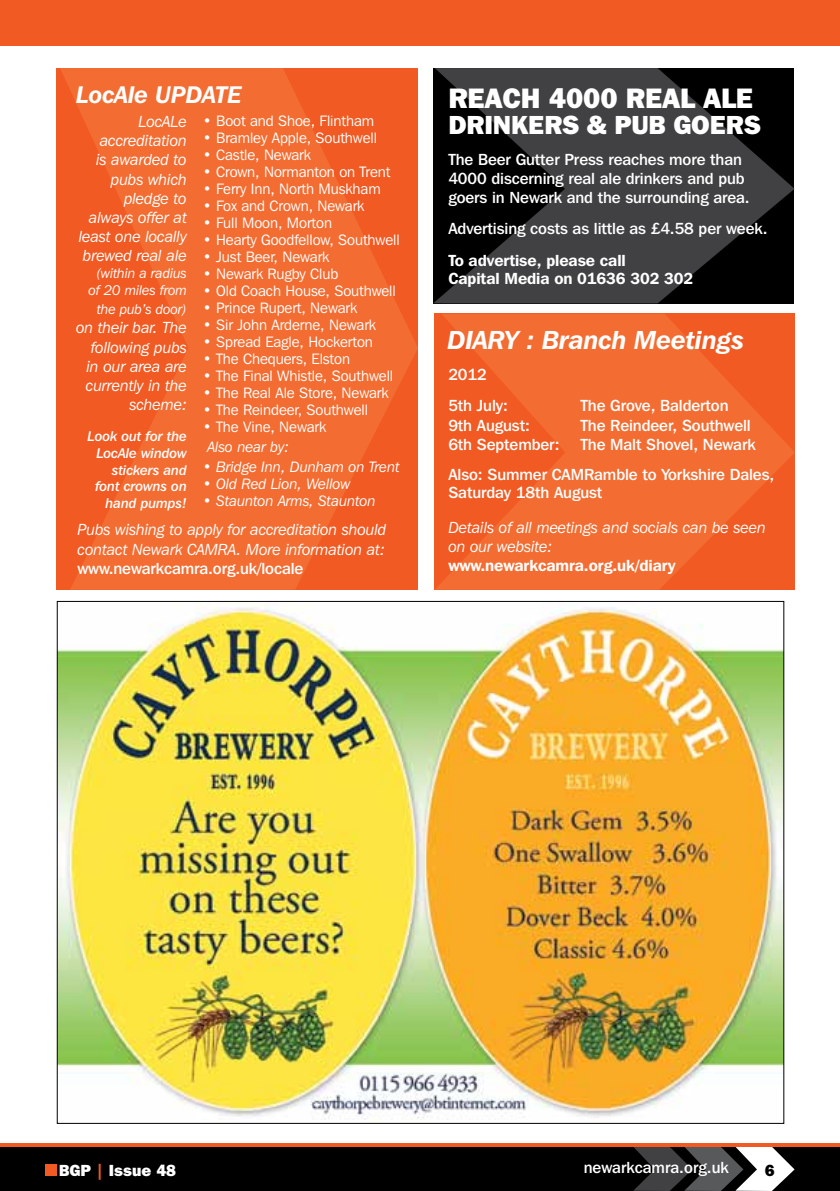
<style>
.page{position:relative;width:840px;height:1191px;background:#fff}
.page>*{position:absolute;margin:0;border:0;box-sizing:border-box;transform-origin:0 0}
.t1{font:800 28px "Franklin Gothic IT Cby BT";letter-spacing:-.005em;color:#fff}
.t2{font:italic 600 26px "Franklin Gothic IT Cby BT";letter-spacing:-.005em;color:#fff}
.t3{font:800 26px "Franklin Gothic IT Cby BT";letter-spacing:-.005em;color:#fff}
.t4{font:italic 600 24px "Franklin Gothic IT Cby BT";letter-spacing:-.005em;color:#fff}
.t5{font:500 16px/19.2px "Franklin Gothic IT Cby BT";letter-spacing:-.005em;color:#fff}
.t6{font:italic 16px/19.2px "Franklin Gothic IT Cby BT";letter-spacing:-.005em;color:#fff;text-align:right}
.t7{font:600 16px/18px "Franklin Gothic IT Cby BT";letter-spacing:-.005em;color:#fff}
.t8{font:800 16px "Franklin Gothic IT Cby BT";color:#fff}
.t9{font:800 16px "Franklin Gothic IT Cby BT";color:#000}
.t10{font:15px "Franklin Gothic IT Cby BT";letter-spacing:-.005em;color:#fff}
.t11{font:italic 15px "Franklin Gothic IT Cby BT";letter-spacing:-.005em;color:#fff}
.t12{font:14px/16.8px "Franklin Gothic IT Cby BT Med Ital";letter-spacing:-.005em;color:#fff;text-align:right}
.t13{font:italic 14px/16.8px "Franklin Gothic IT Cby BT";letter-spacing:-.005em;color:#fff;text-align:center}
.s1{font-style:normal}
.s2{color:#f15a22}
</style>
<div class="page">
<div style="left:0;top:1145px;width:839px;height:46px;background:#000"></div>
<div style="left:0;top:0;width:839px;height:45px;background:#f15a22"></div>
<svg style="left:633px;top:1146px;width:161px;height:45px"></svg>
<div style="left:45px;top:1164px;width:11px;height:11px;background:#f15a22"></div>
<hr style="left:0;top:1143px;width:839px;height:3px;background:#f15a22">
<svg style="left:60px;top:68px;width:358px;height:522px;background:#f2652b"></svg>
<svg style="left:434px;top:314px;width:360px;height:276px;background:#f2652b"></svg>
<svg style="left:433px;top:68px;width:360px;height:235px;background:#282829"></svg>
<img style="left:59px;top:604px;width:722px;height:516px">
<h3 class="t4" style="left:76px;top:79px;width:167px">LocAle UPDATE</h3>
<p class="t6" style="left:79px;top:111px;width:110px">LocALe accreditation<br>is awarded to pubs which pledge to always offer at least one locally brewed real ale</p>
<p class="t13" style="left:88px;top:265px;width:100px">(within a radius of 20 miles from</p>
<p class="t13" style="left:97px;top:301px;width:92px">the pub’s door)</p>
<p class="t6" style="left:76px;top:318px;width:112px">on their bar. The following pubs in our area are currently in the scheme:</p>
<p class="t12" style="left:88px;top:427px;width:101px">Look out for the<br>LocAle window stickers and font crowns on hand pumps!</p>
<p class="t6" style="left:77px;top:520px;width:310px;text-align:left">Pubs wishing to apply for accreditation should contact Newark CAMRA. More information at:</p>
<p class="t5" style="left:77px;top:558px;width:227px">www.newarkcamra.org.uk/locale</p>
<p class="t10" style="left:203px;top:112px;width:172px">• Boot and Shoe, Flintham</p>
<p class="t10" style="left:203px;top:129px;width:175px">• Bramley Apple, Southwell</p>
<p class="t10" style="left:203px;top:146px;width:109px">• Castle, Newark</p>
<p class="t10" style="left:203px;top:163px;width:189px">• Crown, Normanton on Trent</p>
<p class="t10" style="left:203px;top:180px;width:179px">• Ferry Inn, North Muskham</p>
<p class="t10" style="left:203px;top:197px;width:163px">• Fox and Crown, Newark</p>
<p class="t10" style="left:203px;top:214px;width:130px">• Full Moon, Morton</p>
<p class="t10" style="left:203px;top:231px;width:198px">• Hearty Goodfellow, Southwell</p>
<p class="t10" style="left:203px;top:248px;width:128px">• Just Beer, Newark</p>
<p class="t10" style="left:203px;top:265px;width:137px">• Newark Rugby Club</p>
<p class="t10" style="left:203px;top:282px;width:194px">• Old Coach House, Southwell</p>
<p class="t10" style="left:203px;top:299px;width:156px">• Prince Rupert, Newark</p>
<p class="t10" style="left:203px;top:316px;width:174px">• Sir John Arderne, Newark</p>
<p class="t10" style="left:203px;top:333px;width:171px">• Spread Eagle, Hockerton</p>
<p class="t10" style="left:203px;top:350px;width:148px">• The Chequers, Elston</p>
<p class="t10" style="left:203px;top:367px;width:192px">• The Final Whistle, Southwell</p>
<p class="t10" style="left:203px;top:384px;width:187px">• The Real Ale Store, Newark</p>
<p class="t10" style="left:203px;top:401px;width:166px">• The Reindeer, Southwell</p>
<p class="t10" style="left:203px;top:418px;width:125px">• The Vine, Newark</p>
<p class="t11" style="left:207px;top:438px;width:83px">Also near by:</p>
<p class="t11" style="left:203px;top:458px;width:198px"><span class="s1">•</span> Bridge Inn, Dunham on Trent</p>
<p class="t11" style="left:203px;top:475px;width:149px"><span class="s1">•</span> Old Red Lion, Wellow</p>
<p class="t11" style="left:203px;top:492px;width:174px"><span class="s1">•</span> Staunton Arms, Staunton</p>
<h1 class="t1" style="left:448px;top:80px;width:306px">REACH 4000 REAL ALE</h1>
<h2 class="t3" style="left:448px;top:108px;width:314px">DRINKERS &amp; PUB GOERS</h2>
<p class="t5" style="left:448px;top:149px;width:303px">The Beer Gutter Press reaches more than<br>4000 discerning real ale drinkers and pub goers in Newark and the surrounding area.</p>
<p class="t5" style="left:448px;top:219px;width:320px">Advertising costs as little as £4.58 per week.</p>
<p class="t7" style="left:448px;top:251px;width:246px">To advertise, please call<br>Capital Media on 01636 302 302</p>
<h2 class="t2" style="left:447px;top:324px;width:298px">DIARY : Branch Meetings</h2>
<p class="t5" style="left:448px;top:359px;width:61px;line-height:31.2px">2012<br>5th July:</p>
<p class="t5" style="left:580px;top:396px;width:149px">The Grove, Balderton</p>
<p class="t5" style="left:448px;top:415px;width:83px">9th August:</p>
<p class="t5" style="left:580px;top:415px;width:172px">The Reindeer, Southwell</p>
<p class="t5" style="left:448px;top:434px;width:113px">6th September:</p>
<p class="t5" style="left:448px;top:429px;width:327px;line-height:30px;text-indent:132px">The Malt Shovel, Newark<br>Also: Summer CAMRamble to Yorkshire Dales,</p>
<p class="t5" style="left:448px;top:482px;width:155px">Saturday 18th August</p>
<p class="t6" style="left:448px;top:517px;width:319px;text-align:left">Details of all meetings and socials can be seen on our website:</p>
<p class="t7" style="left:448px;top:556px;width:229px">www.newarkcamra.org.uk/diary</p>
<p class="t8" style="left:59px;top:1159px;width:118px">BGP <span class="s2">|</span> Issue 48</p>
<p class="t5" style="left:583px;top:1157px;width:146px">newarkcamra.org.uk</p>
<p class="t9" style="left:764px;top:1159px;width:11px">6</p>
</div>
